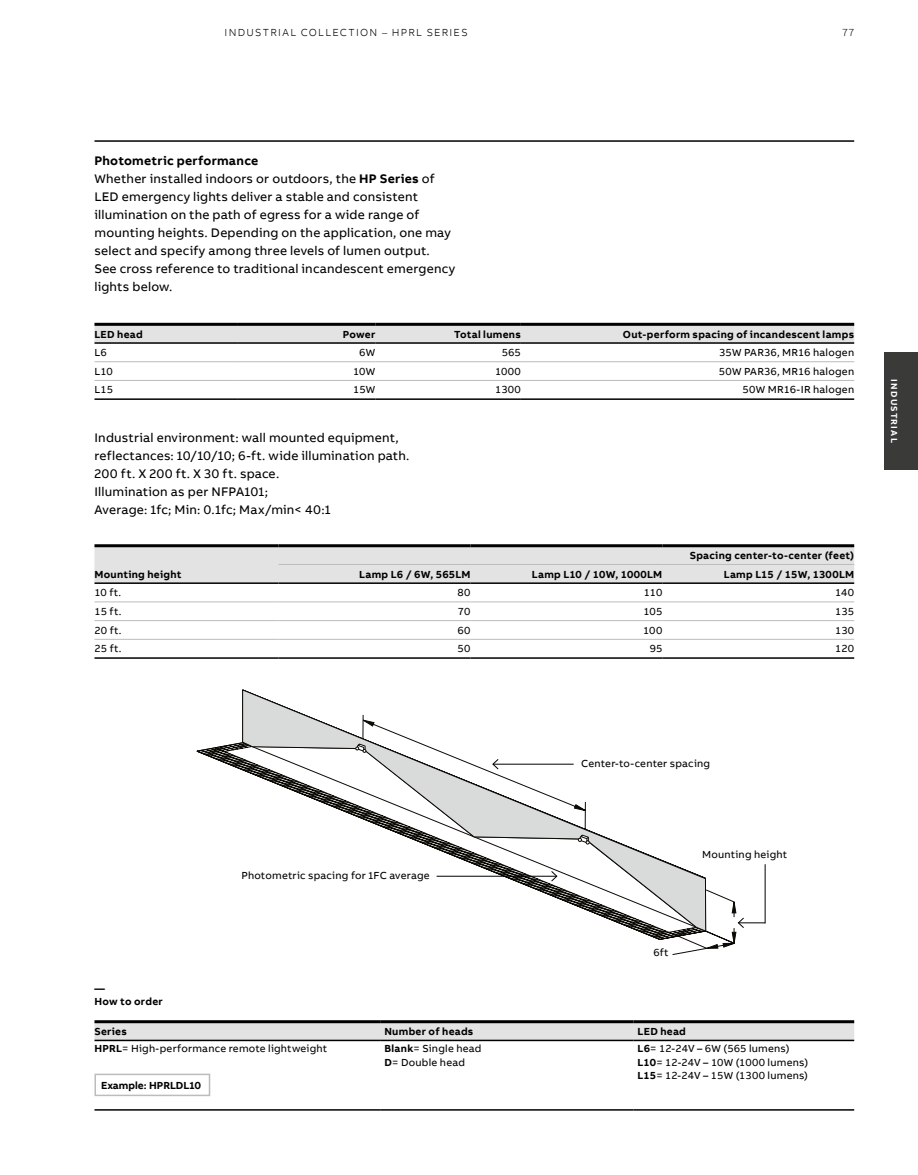
<style>
.page{position:relative;width:918px;height:1175px;background:#fff}
.page>*{position:absolute;margin:0;border:0;box-sizing:border-box;transform-origin:0 0}
.t1{font:12.75px/18px "AB Bvoice";letter-spacing:.015em;color:#000}
.t2{font:10.5px/13.5px "AB Bvoice";letter-spacing:.02em;color:#000}
.t3{font:700 10.5px/13.5px "AB Bvoice";letter-spacing:.025em;color:#000}
.t4{font:300 10.5px "AB Bvoice";letter-spacing:.12em;color:#000}
.t5{font:700 10.5px "AB Bvoice";color:#000}
.t6{font:700 9px "AB Bvoice";letter-spacing:.135em;color:#fff}
.s1{font-weight:700}
</style>
<div class="page">
<hr style="left:94px;top:140px;width:760px;height:2px;background:#000">
<div style="left:884px;top:352px;width:34px;height:118px;background:#3a3a39"></div>
<div style="left:95px;top:326px;width:759px;height:16px;background:#e3e3e3"></div>
<hr style="left:95px;top:323px;width:142px;height:3px;background:#000">
<hr style="left:237px;top:323px;width:138px;height:3px;background:#000">
<hr style="left:375px;top:323px;width:146px;height:3px;background:#000">
<hr style="left:521px;top:323px;width:333px;height:3px;background:#000">
<hr style="left:95px;top:342px;width:142px;height:2px;background:#000">
<hr style="left:237px;top:342px;width:138px;height:2px;background:#000">
<hr style="left:375px;top:342px;width:146px;height:2px;background:#000">
<hr style="left:521px;top:342px;width:333px;height:2px;background:#000">
<hr style="left:95px;top:398px;width:142px;height:2px;background:#000">
<hr style="left:237px;top:398px;width:138px;height:2px;background:#000">
<hr style="left:375px;top:398px;width:146px;height:2px;background:#000">
<hr style="left:521px;top:398px;width:333px;height:2px;background:#000">
<hr style="left:95px;top:361px;width:142px;height:1px;background:#bbbcbc">
<hr style="left:237px;top:361px;width:138px;height:1px;background:#bbbcbc">
<hr style="left:375px;top:361px;width:146px;height:1px;background:#bbbcbc">
<hr style="left:521px;top:361px;width:333px;height:1px;background:#bbbcbc">
<hr style="left:95px;top:380px;width:142px;height:1px;background:#bbbcbc">
<hr style="left:237px;top:380px;width:138px;height:1px;background:#bbbcbc">
<hr style="left:375px;top:380px;width:146px;height:1px;background:#bbbcbc">
<hr style="left:521px;top:380px;width:333px;height:1px;background:#bbbcbc">
<div style="left:94px;top:547px;width:760px;height:35px;background:#e3e3e3"></div>
<hr style="left:94px;top:544px;width:185px;height:3px;background:#000">
<hr style="left:279px;top:544px;width:192px;height:3px;background:#000">
<hr style="left:471px;top:544px;width:191px;height:3px;background:#000">
<hr style="left:662px;top:544px;width:192px;height:3px;background:#000">
<hr style="left:279px;top:564px;width:192px;height:1px;background:#bbbcbc">
<hr style="left:471px;top:564px;width:191px;height:1px;background:#bbbcbc">
<hr style="left:662px;top:564px;width:192px;height:1px;background:#bbbcbc">
<hr style="left:94px;top:582px;width:185px;height:2px;background:#000">
<hr style="left:279px;top:582px;width:192px;height:2px;background:#000">
<hr style="left:471px;top:582px;width:191px;height:2px;background:#000">
<hr style="left:662px;top:582px;width:192px;height:2px;background:#000">
<hr style="left:94px;top:657px;width:185px;height:2px;background:#000">
<hr style="left:279px;top:657px;width:192px;height:2px;background:#000">
<hr style="left:471px;top:657px;width:191px;height:2px;background:#000">
<hr style="left:662px;top:657px;width:192px;height:2px;background:#000">
<hr style="left:94px;top:601px;width:185px;height:1px;background:#bbbcbc">
<hr style="left:279px;top:601px;width:192px;height:1px;background:#bbbcbc">
<hr style="left:471px;top:601px;width:191px;height:1px;background:#bbbcbc">
<hr style="left:662px;top:601px;width:192px;height:1px;background:#bbbcbc">
<hr style="left:94px;top:620px;width:185px;height:1px;background:#bbbcbc">
<hr style="left:279px;top:620px;width:192px;height:1px;background:#bbbcbc">
<hr style="left:471px;top:620px;width:191px;height:1px;background:#bbbcbc">
<hr style="left:662px;top:620px;width:192px;height:1px;background:#bbbcbc">
<hr style="left:94px;top:639px;width:185px;height:1px;background:#bbbcbc">
<hr style="left:279px;top:639px;width:192px;height:1px;background:#bbbcbc">
<hr style="left:471px;top:639px;width:191px;height:1px;background:#bbbcbc">
<hr style="left:662px;top:639px;width:192px;height:1px;background:#bbbcbc">
<div style="left:95px;top:1023px;width:759px;height:16px;background:#e3e3e3"></div>
<div style="left:380px;top:1021px;width:253px;height:19px;background:#e3e3e3"></div>
<hr style="left:95px;top:1020px;width:285px;height:3px;background:#000">
<hr style="left:95px;top:1039px;width:285px;height:2px;background:#000">
<hr style="left:380px;top:1020px;width:253px;height:3px;background:#000">
<hr style="left:633px;top:1020px;width:221px;height:3px;background:#000">
<hr style="left:380px;top:1039px;width:253px;height:2px;background:#000">
<hr style="left:633px;top:1039px;width:221px;height:2px;background:#000">
<hr style="left:95px;top:1109px;width:285px;height:1px;background:#000">
<hr style="left:380px;top:1109px;width:253px;height:1px;background:#000">
<hr style="left:633px;top:1109px;width:221px;height:1px;background:#000">
<div style="left:95px;top:1073px;width:115px;height:23px;border:2px solid #bbbcbc"></div>
<svg style="left:197px;top:742px;width:536px;height:202px"></svg>
<svg style="left:242px;top:689px;width:464px;height:243px"></svg>
<svg style="left:355px;top:743px;width:11px;height:9px"></svg>
<svg style="left:578px;top:834px;width:12px;height:10px"></svg>
<hr style="left:493px;top:763px;width:81px;height:1px;background:#000">
<svg style="left:492px;top:758px;width:7px;height:12px"></svg>
<hr style="left:765px;top:864px;width:1px;height:59px;background:#000">
<svg style="left:706px;top:901px;width:59px;height:48px"></svg>
<hr style="left:437px;top:875px;width:120px;height:1px;background:#000">
<svg style="left:551px;top:870px;width:7px;height:12px"></svg>
<p class="t4" style="left:225px;top:26px;width:244px">INDUSTRIAL COLLECTION – HPRL SERIES</p>
<p class="t4" style="left:843px;top:26px;width:13px">77</p>
<p class="t1" style="left:95px;top:152px;width:362px"><span class="s1">Photometric performance<br></span>Whether installed indoors or outdoors, the <span class="s1">HP Series</span> of LED emergency lights deliver a stable and consistent illumination on the path of egress for a wide range of mounting heights. Depending on the application, one may select and specify among three levels of lumen output.<br>See cross reference to traditional incandescent emergency lights below.</p>
<p class="t3" style="left:95px;top:327px;width:50px">LED head</p>
<p class="t3" style="left:343px;top:327px;width:34px">Power</p>
<p class="t3" style="left:454px;top:327px;width:68px">Total lumens</p>
<p class="t3" style="left:623px;top:327px;width:233px">Out-perform spacing of incandescent lamps</p>
<p class="t2" style="left:95px;top:346px;width:14px">L6</p>
<p class="t2" style="left:359px;top:346px;width:18px">6W</p>
<p class="t2" style="left:502px;top:346px;width:21px">565</p>
<p class="t2" style="left:719px;top:346px;width:136px">35W PAR36, MR16 halogen</p>
<p class="t2" style="left:95px;top:364px;width:20px">L10</p>
<p class="t2" style="left:353px;top:364px;width:24px">10W</p>
<p class="t2" style="left:495px;top:364px;width:27px">1000</p>
<p class="t2" style="left:719px;top:364px;width:137px">50W PAR36, MR16 halogen</p>
<p class="t2" style="left:95px;top:383px;width:20px">L15</p>
<p class="t2" style="left:353px;top:383px;width:24px">15W</p>
<p class="t2" style="left:495px;top:383px;width:27px">1300</p>
<p class="t2" style="left:743px;top:383px;width:113px">50W MR16-IR halogen</p>
<p class="t1" style="left:95px;top:429px;width:316px">Industrial environment: wall mounted equipment, reflectances: 10/10/10; 6-ft. wide illumination path.<br>200 ft. X 200 ft. X 30 ft. space.<br>Illumination as per NFPA101;<br>Average: 1fc; Min: 0.1fc; Max/min&lt; 40:1</p>
<p class="t3" style="left:690px;top:549px;width:166px">Spacing center-to-center (feet)</p>
<p class="t3" style="left:94px;top:568px;width:89px">Mounting height</p>
<p class="t3" style="left:359px;top:568px;width:113px">Lamp L6 / 6W, 565LM</p>
<p class="t3" style="left:532px;top:568px;width:132px">Lamp L10 / 10W, 1000LM</p>
<p class="t3" style="left:724px;top:568px;width:132px">Lamp L15 / 15W, 1300LM</p>
<p class="t2" style="left:94px;top:586px;width:28px">10 ft.</p>
<p class="t2" style="left:458px;top:586px;width:14px">80</p>
<p class="t2" style="left:644px;top:586px;width:20px">110</p>
<p class="t2" style="left:835px;top:586px;width:21px">140</p>
<p class="t2" style="left:94px;top:605px;width:29px">15 ft.</p>
<p class="t2" style="left:458px;top:605px;width:14px">70</p>
<p class="t2" style="left:643px;top:605px;width:20px">105</p>
<p class="t2" style="left:835px;top:605px;width:20px">135</p>
<p class="t2" style="left:94px;top:623px;width:29px">20 ft.</p>
<p class="t2" style="left:458px;top:623px;width:14px">60</p>
<p class="t2" style="left:643px;top:623px;width:21px">100</p>
<p class="t2" style="left:835px;top:623px;width:21px">130</p>
<p class="t2" style="left:94px;top:642px;width:29px">25 ft.</p>
<p class="t2" style="left:458px;top:642px;width:14px">50</p>
<p class="t2" style="left:650px;top:642px;width:14px">95</p>
<p class="t2" style="left:835px;top:642px;width:20px">120</p>
<p class="t6" style="left:900px;top:379px;width:65px;rotate:90deg">INDUSTRIAL</p>
<p class="t2" style="left:581px;top:756px;width:130px">Center-to-center spacing</p>
<p class="t3" style="left:95px;top:981px;width:70px">—<br>How to order</p>
<p class="t2" style="left:241px;top:868px;width:190px">Photometric spacing for 1FC average</p>
<p class="t2" style="left:702px;top:847px;width:87px">Mounting height</p>
<p class="t2" style="left:653px;top:945px;width:17px">6ft</p>
<p class="t3" style="left:95px;top:1025px;width:34px">Series</p>
<p class="t3" style="left:384px;top:1025px;width:91px">Number of heads</p>
<p class="t3" style="left:638px;top:1025px;width:50px">LED head</p>
<p class="t2" style="left:95px;top:1042px;width:234px"><span class="s1">HPRL</span>= High-performance remote lightweight</p>
<p class="t2" style="left:384px;top:1042px;width:99px"><span class="s1">Blank</span>= Single head<br><span class="s1">D</span>= Double head</p>
<p class="t2" style="left:638px;top:1042px;width:172px"><span class="s1">L6</span>= 12-24V – 6W (565 lumens)<br><span class="s1">L10</span>= 12-24V – 10W (1000 lumens)<br><span class="s1">L15</span>= 12-24V – 15W (1300 lumens)</p>
<p class="t5" style="left:101px;top:1078px;width:102px">Example: HPRLDL10</p>
</div>
